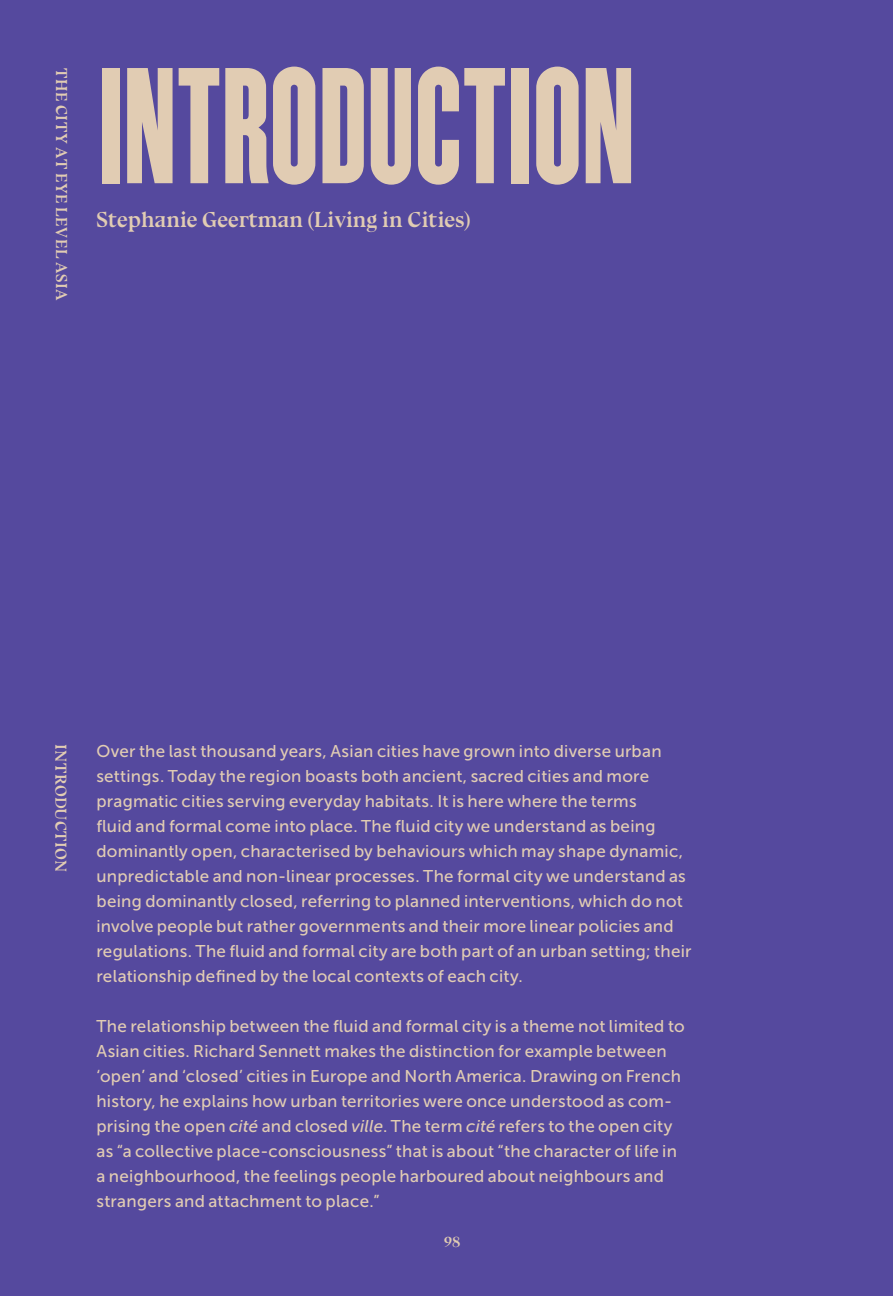
<style>
.page{position:relative;width:893px;height:1296px;background:#fff}
.page>*{position:absolute;margin:0;border:0;box-sizing:border-box;transform-origin:0 0}
.t1{font:144px "Champion HTF Featherweight";color:#e1ccb3}
.t2{font:700 22px "Bluu Next";letter-spacing:-.005em;color:#e1ccb3}
.t3{font:17px/25px "Museo Sans 500";letter-spacing:.015em;color:#e1ccb3}
.t4{font:700 17px "Bluu Next";color:#e1ccb3}
.t5{font:700 16px "Bluu Next";letter-spacing:.02em;color:#e1ccb3}
.s1{font-style:italic}
</style>
<div class="page">
<div style="left:0;top:0;width:892px;height:1296px;background:#55499e"></div>
<p class="t5" style="left:71px;top:68px;width:234px;rotate:90deg">THE CITY AT EYE LEVEL ASIA</p>
<h1 class="t1" style="left:97px;top:75px;width:539px">INTRODUCTION</h1>
<p class="t2" style="left:96px;top:206px;width:375px">Stephanie Geertman (Living in Cities)</p>
<p class="t5" style="left:70px;top:744px;width:130px;rotate:90deg">INTRODUCTION</p>
<p class="t3" style="left:96px;top:738px;width:596px">Over the last thousand years, Asian cities have grown into diverse urban settings. Today the region boasts both ancient, sacred cities and more pragmatic cities serving everyday habitats. It is here where the terms<br>fluid and formal come into place. The fluid city we understand as being dominantly open, characterised by behaviours which may shape dynamic, unpredictable and non-linear processes. The formal city we understand as being dominantly closed, referring to planned interventions, which do not involve people but rather governments and their more linear policies and regulations. The fluid and formal city are both part of an urban setting; their relationship defined by the local contexts of each city.</p>
<p class="t3" style="left:96px;top:1013px;width:589px">The relationship between the fluid and formal city is a theme not limited to Asian cities. Richard Sennett makes the distinction for example between ‘open’ and ‘closed’ cities in Europe and North America. Drawing on French history, he explains how urban territories were once understood as com&shy;prising the open <span class="s1">cité</span> and closed <span class="s1">ville</span>. The term <span class="s1">cité</span> refers to the open city as “a collective place-consciousness” that is about “the character of life in a neighbourhood, the feelings people harboured about neighbours and strangers and attachment to place.”</p>
<p class="t4" style="left:443px;top:1231px;width:18px">98</p>
</div>
